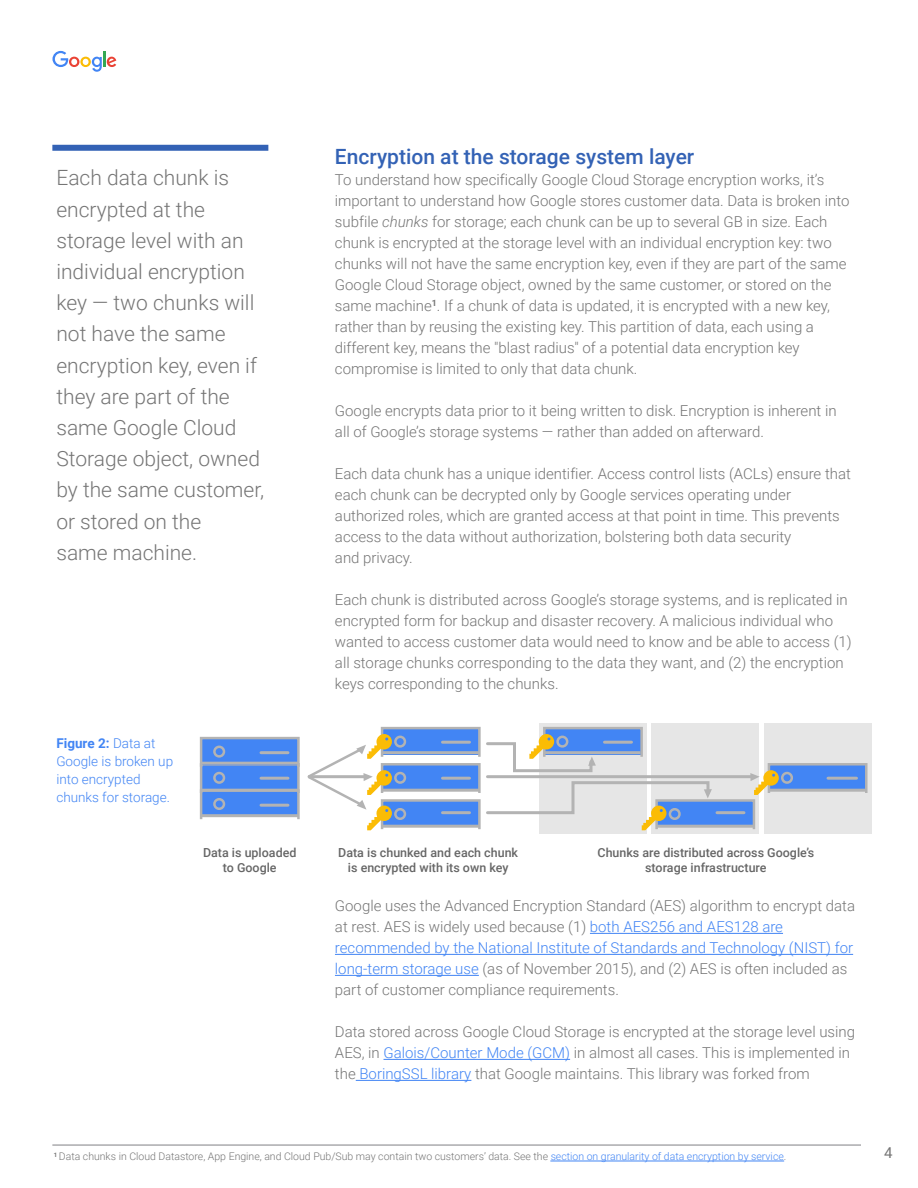
<style>
.page{position:relative;width:918px;height:1188px;background:#fff}
.page>*{position:absolute;margin:0;border:0;box-sizing:border-box;transform-origin:0 0}
.t1{font:300 21px/31.2px "Roboto";color:#757575}
.t2{font:500 21px "Roboto";color:#3362b5}
.t3{font:300 15px/21px "Roboto";color:#757575}
.t4{font:15px "Roboto";color:#757575}
.t5{font:300 13.5px/18px "Roboto";color:#4285f4}
.t6{font:500 12.45px/15px "Roboto";color:#666;text-align:center}
.t7{font:300 10.5px "Roboto";color:#757575}
.s1{font-weight:700}
.s2{font-style:italic}
.s3{color:#4285f4}
</style>
<div class="page">
<hr style="left:590px;top:933px;width:193px;height:1px;background:#4285f4">
<hr style="left:335px;top:954px;width:518px;height:1px;background:#4285f4">
<hr style="left:335px;top:975px;width:144px;height:1px;background:#4285f4">
<hr style="left:384px;top:1059px;width:186px;height:1px;background:#4285f4">
<hr style="left:356px;top:1080px;width:115px;height:1px;background:#4285f4">
<svg style="left:52px;top:51px;width:64px;height:21px"></svg>
<div style="left:52px;top:145px;width:216px;height:6px;background:#3362b5"></div>
<div style="left:539px;top:724px;width:108px;height:110px;background:#e6e6e6"></div>
<div style="left:651px;top:724px;width:108px;height:110px;background:#e6e6e6"></div>
<div style="left:764px;top:724px;width:108px;height:110px;background:#e6e6e6"></div>
<div style="left:201px;top:790px;width:97px;height:27px;background:#4285f4"></div>
<hr style="left:261px;top:804px;width:27px;height:3px;background:#b3b3b3">
<div style="left:213px;top:798px;width:12px;height:12px;border:2px solid #b3b3b3;border-radius:50%"></div>
<div style="left:200px;top:789px;width:100px;height:31px;border:2px solid #b3b3b3"></div>
<hr style="left:201px;top:814px;width:97px;height:3px;background:#b3b3b3">
<div style="left:201px;top:764px;width:97px;height:26px;background:#4285f4"></div>
<hr style="left:261px;top:777px;width:27px;height:3px;background:#b3b3b3">
<div style="left:213px;top:772px;width:12px;height:12px;border:2px solid #b3b3b3;border-radius:50%"></div>
<div style="left:200px;top:763px;width:100px;height:31px;border:2px solid #b3b3b3"></div>
<hr style="left:201px;top:789px;width:97px;height:3px;background:#b3b3b3">
<div style="left:201px;top:738px;width:97px;height:26px;background:#4285f4"></div>
<hr style="left:261px;top:751px;width:27px;height:3px;background:#b3b3b3">
<div style="left:213px;top:746px;width:12px;height:12px;border:2px solid #b3b3b3;border-radius:50%"></div>
<div style="left:200px;top:737px;width:100px;height:31px;border:2px solid #b3b3b3"></div>
<hr style="left:201px;top:762px;width:97px;height:3px;background:#b3b3b3">
<div style="left:382px;top:800px;width:97px;height:27px;background:#4285f4"></div>
<hr style="left:442px;top:811px;width:28px;height:3px;background:#b3b3b3">
<div style="left:394px;top:808px;width:12px;height:12px;border:2px solid #b3b3b3;border-radius:50%"></div>
<div style="left:381px;top:799px;width:100px;height:31px;border:2px solid #b3b3b3"></div>
<hr style="left:382px;top:825px;width:98px;height:3px;background:#b3b3b3">
<div style="left:657px;top:800px;width:97px;height:27px;background:#4285f4"></div>
<hr style="left:717px;top:811px;width:27px;height:3px;background:#b3b3b3">
<div style="left:655px;top:799px;width:100px;height:31px;border:2px solid #b3b3b3"></div>
<hr style="left:657px;top:825px;width:96px;height:3px;background:#b3b3b3">
<div style="left:382px;top:764px;width:97px;height:26px;background:#4285f4"></div>
<hr style="left:442px;top:777px;width:28px;height:3px;background:#b3b3b3">
<div style="left:394px;top:772px;width:12px;height:12px;border:2px solid #b3b3b3;border-radius:50%"></div>
<div style="left:381px;top:763px;width:100px;height:31px;border:2px solid #b3b3b3"></div>
<hr style="left:382px;top:789px;width:98px;height:3px;background:#b3b3b3">
<div style="left:769px;top:764px;width:97px;height:26px;background:#4285f4"></div>
<hr style="left:828px;top:777px;width:28px;height:3px;background:#b3b3b3">
<div style="left:781px;top:772px;width:12px;height:12px;border:2px solid #b3b3b3;border-radius:50%"></div>
<div style="left:768px;top:763px;width:100px;height:31px;border:2px solid #b3b3b3"></div>
<hr style="left:768px;top:789px;width:98px;height:3px;background:#b3b3b3">
<div style="left:382px;top:728px;width:97px;height:26px;background:#4285f4"></div>
<hr style="left:442px;top:741px;width:28px;height:3px;background:#b3b3b3">
<div style="left:394px;top:736px;width:12px;height:12px;border:2px solid #b3b3b3;border-radius:50%"></div>
<div style="left:381px;top:727px;width:100px;height:31px;border:2px solid #b3b3b3"></div>
<hr style="left:382px;top:751px;width:98px;height:3px;background:#b3b3b3">
<div style="left:544px;top:728px;width:98px;height:26px;background:#4285f4"></div>
<hr style="left:604px;top:741px;width:28px;height:3px;background:#b3b3b3">
<div style="left:543px;top:727px;width:100px;height:31px;border:2px solid #b3b3b3"></div>
<hr style="left:544px;top:751px;width:96px;height:3px;background:#b3b3b3">
<svg style="left:307px;top:734px;width:85px;height:96px"></svg>
<hr style="left:488px;top:775px;width:264px;height:3px;background:#b3b3b3">
<svg style="left:750px;top:770px;width:29px;height:25px"></svg>
<svg style="left:486px;top:781px;width:226px;height:49px"></svg>
<svg style="left:486px;top:734px;width:110px;height:39px"></svg>
<hr style="left:551px;top:1161px;width:233px;height:1px;background:#4285f4">
<hr style="left:52px;top:1145px;width:809px;height:1px;background:#808184">
<p class="t1" style="left:56px;top:161px;width:209px">Each data chunk is encrypted at the storage level with an individual encryption key — two chunks will not have the same encryption key, even if they are part of the same Google Cloud<br>Storage object, owned by the same customer, or stored on the<br>same machine.</p>
<p class="t5" style="left:56px;top:734px;width:118px"><span class="s1">Figure 2:</span> Data at<br>Google is broken up into encrypted chunks for storage.</p>
<h1 class="t2" style="left:335px;top:141px;width:361px">Encryption at the storage system layer</h1>
<p class="t3" style="left:335px;top:168px;width:516px">To understand how specifically Google Cloud Storage encryption works, it’s important to understand how Google stores customer data. Data is broken into subfile <span class="s2">chunks</span> for storage; each chunk can be up to several GB in size. Each chunk is encrypted at the storage level with an individual encryption key: two chunks will not have the same encryption key, even if they are part of the same Google Cloud Storage object, owned by the same customer, or stored on the same machine<sup>1</sup>. If a chunk of data is updated, it is encrypted with a new key, rather than by reusing the existing key. This partition of data, each using a different key, means the "blast radius" of a potential data encryption key compromise is limited to only that data chunk.</p>
<p class="t3" style="left:335px;top:399px;width:503px">Google encrypts data prior to it being written to disk. Encryption is inherent in all of Google’s storage systems — rather than added on afterward.</p>
<p class="t3" style="left:335px;top:462px;width:517px">Each data chunk has a unique identifier. Access control lists (ACLs) ensure that each chunk can be decrypted only by Google services operating under authorized roles, which are granted access at that point in time. This prevents access to the data without authorization, bolstering both data security<br>and privacy.</p>
<p class="t3" style="left:335px;top:588px;width:518px">Each chunk is distributed across Google’s storage systems, and is replicated in encrypted form for backup and disaster recovery. A malicious individual who wanted to access customer data would need to know and be able to access (1) all storage chunks corresponding to the data they want, and (2) the encryption keys corresponding to the chunks.</p>
<p class="t6" style="left:203px;top:845px;width:95px">Data is uploaded to Google</p>
<p class="t6" style="left:338px;top:845px;width:181px">Data is chunked and each chunk is encrypted with its own key</p>
<p class="t6" style="left:598px;top:845px;width:218px">Chunks are distributed across Google’s storage infrastructure</p>
<p class="t3" style="left:335px;top:895px;width:522px">Google uses the Advanced Encryption Standard (AES) algorithm to encrypt data at rest. AES is widely used because (1) <span class="s3">both AES256 and AES128 are recommended by the National Institute of Standards and Technology (NIST) for long-term storage use</span> (as of November 2015), and (2) AES is often included as part of customer compliance requirements.</p>
<p class="t3" style="left:335px;top:1021px;width:522px">Data stored across Google Cloud Storage is encrypted at the storage level using<br>AES, in <span class="s3">Galois/Counter Mode (GCM)</span> in almost all cases. This is implemented in the <span class="s3">BoringSSL library</span> that Google maintains. This library was forked from</p>
<p class="t7" style="left:54px;top:1149px;width:734px"><sup>1</sup> Data chunks in Cloud Datastore, App Engine, and Cloud Pub/Sub may contain two customers’ data. See the <span class="s3">section on granularity of data encryption by service</span>.</p>
<p class="t4" style="left:884px;top:1143px;width:10px">4</p>
</div>
